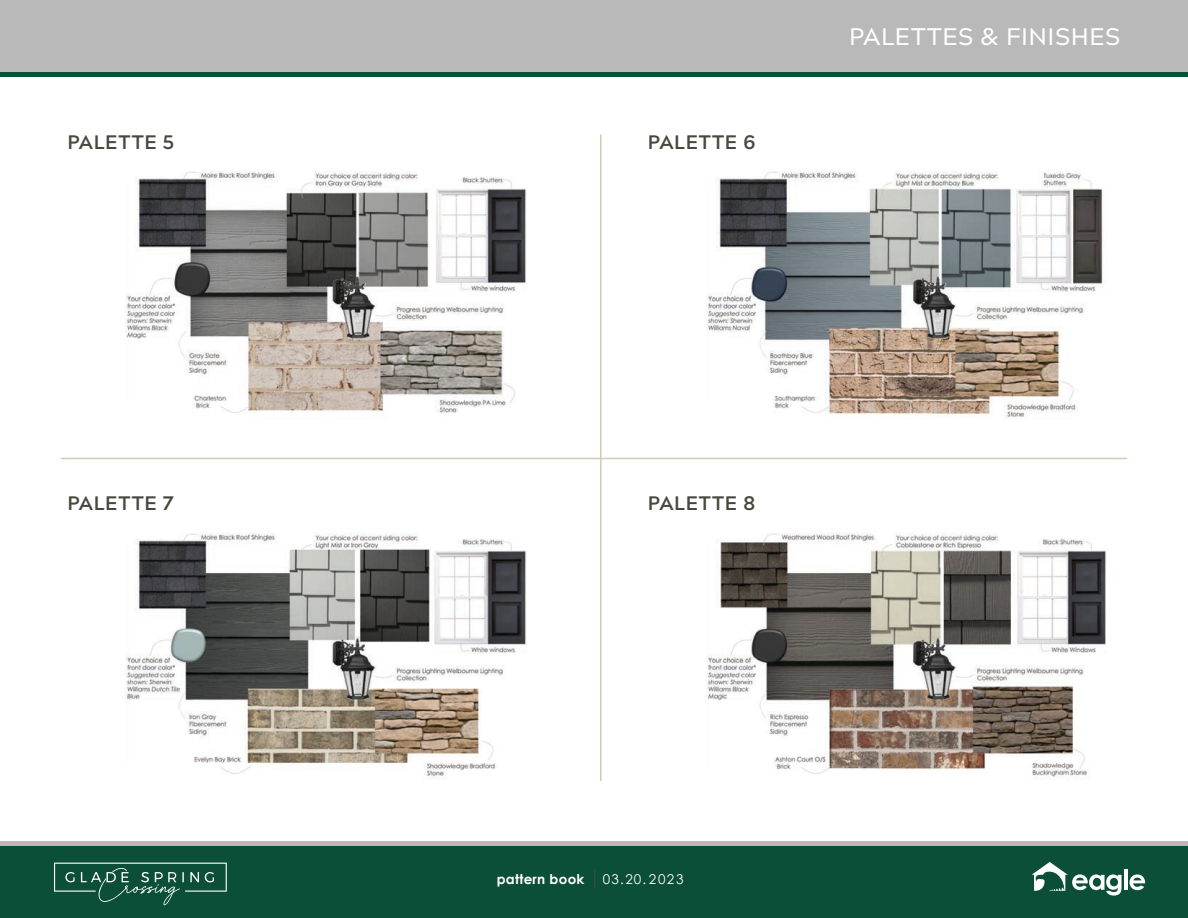
<style>
.page{position:relative;width:1188px;height:918px;background:#fff}
.page>*{position:absolute;margin:0;border:0;box-sizing:border-box;transform-origin:0 0}
.t1{font:500 24px "Acherus Grotesque";letter-spacing:.02em;color:#fff}
.t2{font:700 19.5px "Acherus Grotesque";letter-spacing:.03em;color:#48483f}
.t3{font:700 13.5px "Century Gothic";letter-spacing:.02em;color:#fff}
.s1{font-weight:400;font-size:21.45px;color:#48483f}
.s2{font-weight:400}
</style>
<div class="page">
<div style="left:0;top:0;width:1188px;height:72px;background:#b9b9ba"></div>
<div style="left:0;top:846px;width:1188px;height:72px;background:#0c4f38"></div>
<div style="left:0;top:72px;width:1188px;height:5px;background:#0c4f38"></div>
<div style="left:0;top:841px;width:1188px;height:5px;background:#b9b9ba"></div>
<hr style="left:1124px;top:869px;width:4px;height:21px;background:#fff">
<svg style="left:1130px;top:874px;width:15px;height:16px"></svg>
<svg style="left:1032px;top:862px;width:90px;height:34px"></svg>
<svg style="left:54px;top:863px;width:173px;height:42px"></svg>
<img style="left:126px;top:171px;width:400px;height:242px">
<img style="left:126px;top:533px;width:400px;height:245px">
<img style="left:706px;top:171px;width:397px;height:247px">
<img style="left:706px;top:533px;width:401px;height:245px">
<hr style="left:600px;top:135px;width:2px;height:646px;background:#d6c9b0">
<hr style="left:62px;top:458px;width:1064px;height:1px;background:#d6c9b0">
<p class="t2" style="left:68px;top:126px;width:108px">PALETTE 5</p>
<p class="t2" style="left:648px;top:126px;width:109px">PALETTE 6</p>
<p class="t1" style="left:849px;top:16px;width:273px">PALETTES &amp; FINISHES</p>
<p class="t2" style="left:68px;top:487px;width:108px">PALETTE 7</p>
<p class="t2" style="left:648px;top:487px;width:109px">PALETTE 8</p>
<p class="t3" style="left:497px;top:870px;width:188px">pattern book <span class="s1">|</span> <span class="s2">03.20.2023</span></p>
</div>
